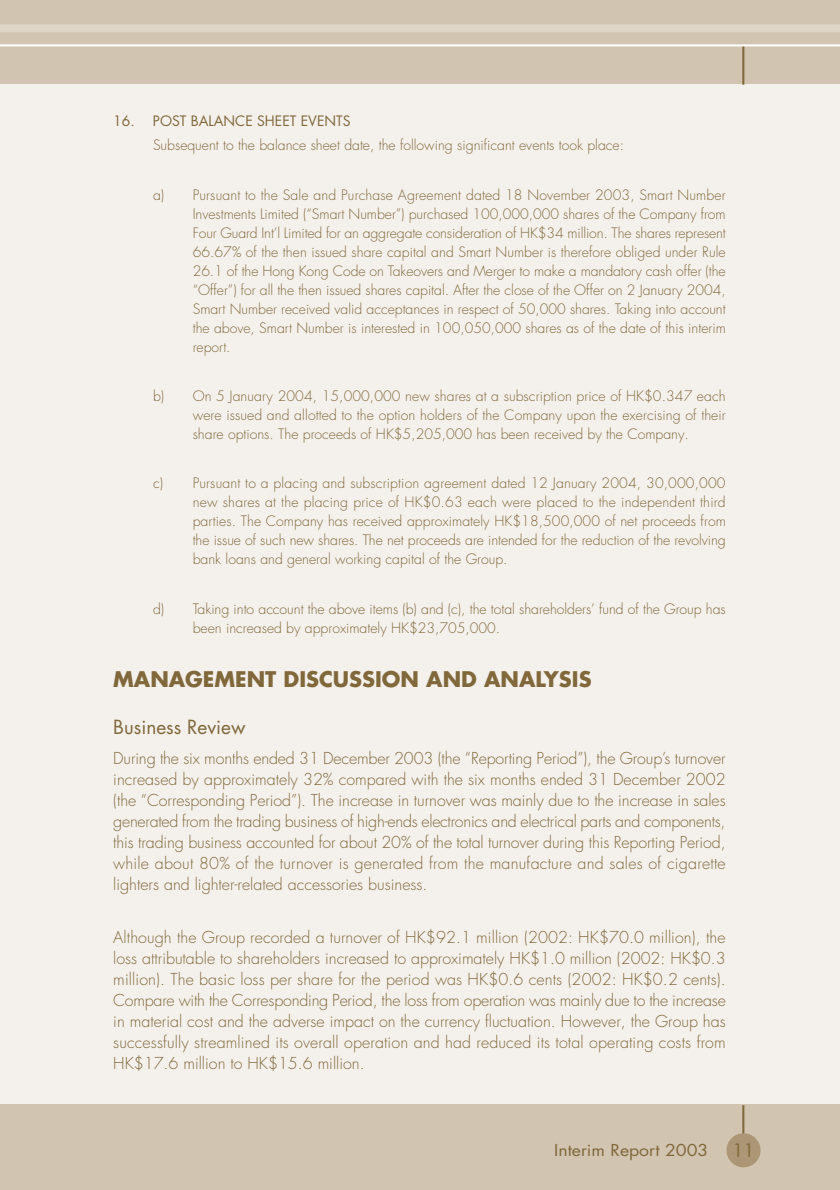
<style>
.page{position:relative;width:840px;height:1190px;background:#fff}
.page>*{position:absolute;margin:0;border:0;box-sizing:border-box;transform-origin:0 0}
.t1{font:700 21px "Futura";color:#81683b}
.t2{font:19px "Futura";color:#81683b}
.t3{font:18px "Futura";color:#81683b}
.t4{font:300 16px/21px "Futura";color:#81683b;text-align:justify}
.t5{font:16px "Futura";color:#81683b;scale:1.1 1}
.t6{font:300 14px/19px "Futura";color:#81683b;text-align:justify}
.t7{font:14px "Futura";color:#81683b}
</style>
<div class="page">
<div style="left:0;top:0;width:839px;height:1182px;background:#f4f1ec"></div>
<div style="left:0;top:1105px;width:839px;height:85px;background:#d1c4b0"></div>
<div style="left:0;top:0;width:839px;height:84px;background:#d1c4b0"></div>
<hr style="left:742px;top:45px;width:2px;height:40px;background:#81683b">
<hr style="left:742px;top:1105px;width:2px;height:47px;background:#81683b">
<svg style="left:727px;top:1133px;width:34px;height:34px"></svg>
<div style="left:0;top:24px;width:840px;height:8px;background:#ded5c7"></div>
<hr style="left:0;top:44px;width:840px;height:2px;background:#fff">
<p class="t7" style="left:113px;top:114px;width:239px">16. POST BALANCE SHEET EVENTS</p>
<p class="t6" style="left:153px;top:137px;width:473px">Subsequent to the balance sheet date, the following significant events took place:</p>
<p class="t6" style="left:193px;top:186px;width:535px;text-indent:-40px">a) Pursuant to the Sale and Purchase Agreement dated 18 November 2003, Smart Number Investments Limited (“Smart Number”) purchased 100,000,000 shares of the Company from Four Guard Int’l Limited for an aggregate consideration of HK$34 million. The shares represent 66.67% of the then issued share capital and Smart Number is therefore obliged under Rule 26.1 of the Hong Kong Code on Takeovers and Merger to make a mandatory cash offer (the “Offer”) for all the then issued shares capital. After the close of the Offer on 2 January 2004, Smart Number received valid acceptances in respect of 50,000 shares. Taking into account the above, Smart Number is interested in 100,050,000 shares as of the date of this interim report.</p>
<p class="t6" style="left:193px;top:388px;width:535px;text-indent:-40px">b) On 5 January 2004, 15,000,000 new shares at a subscription price of HK$0.347 each were issued and allotted to the option holders of the Company upon the exercising of their share options. The proceeds of HK$5,205,000 has been received by the Company.</p>
<p class="t6" style="left:193px;top:475px;width:535px;text-indent:-40px">c) Pursuant to a placing and subscription agreement dated 12 January 2004, 30,000,000 new shares at the placing price of HK$0.63 each were placed to the independent third parties. The Company has received approximately HK$18,500,000 of net proceeds from the issue of such new shares. The net proceeds are intended for the reduction of the revolving bank loans and general working capital of the Group.</p>
<p class="t6" style="left:193px;top:600px;width:535px;text-indent:-40px">d) Taking into account the above items (b) and (c), the total shareholders’ fund of the Group has been increased by approximately HK$23,705,000.</p>
<h1 class="t1" style="left:113px;top:670px;width:480px">MANAGEMENT DISCUSSION AND ANALYSIS</h1>
<h2 class="t2" style="left:113px;top:718px;width:134px">Business Review</h2>
<p class="t4" style="left:113px;top:749px;width:614px">During the six months ended 31 December 2003 (the “Reporting Period”), the Group’s turnover increased by approximately 32% compared with the six months ended 31 December 2002 (the “Corresponding Period”). The increase in turnover was mainly due to the increase in sales generated from the trading business of high-ends electronics and electrical parts and components, this trading business accounted for about 20% of the total turnover during this Reporting Period, while about 80% of the turnover is generated from the manufacture and sales of cigarette lighters and lighter-related accessories business.</p>
<p class="t4" style="left:113px;top:928px;width:614px">Although the Group recorded a turnover of HK$92.1 million (2002: HK$70.0 million), the loss attributable to shareholders increased to approximately HK$1.0 million (2002: HK$0.3 million). The basic loss per share for the period was HK$0.6 cents (2002: HK$0.2 cents).<br>Compare with the Corresponding Period, the loss from operation was mainly due to the increase in material cost and the adverse impact on the currency fluctuation. However, the Group has successfully streamlined its overall operation and had reduced its total operating costs from HK$17.6 million to HK$15.6 million.</p>
<p class="t5" style="left:554px;top:1143px;width:142px">Interim Report 2003</p>
<p class="t3" style="left:733px;top:1142px;width:24px">11</p>
</div>
